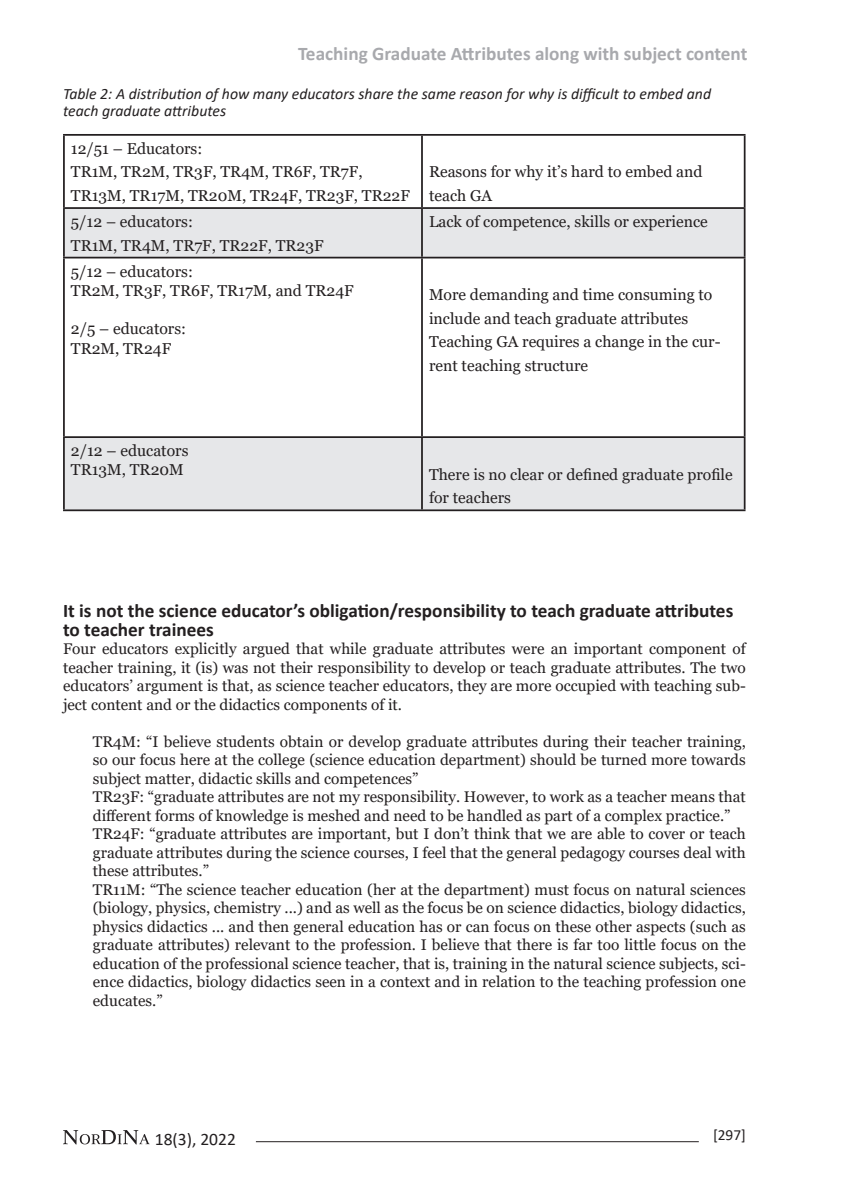
<style>
.page{position:relative;width:844px;height:1191px;background:#fff}
.page>*{position:absolute;margin:0;border:0;box-sizing:border-box;transform-origin:0 0}
.Mellomtittel_2{font:700 19.25px/19.2px "Calibri";color:#231f20}
.Overtekst{font:700 19.25px "Calibri";color:#a8a9ad}
.t1{font:17.5px "Calibri";color:#231f20}
.t2{font:15.75px/23.6px "Georgia";color:#231f20}
.Tabelltekst{font:italic 15.75px/17.5px "Calibri";color:#231f20}
.Brødtekst{font:15.4px/18.6px "Georgia";color:#231f20;text-align:justify}
.t3{font:15.4px "Calibri";color:#231f20}
</style>
<div class="page">
<svg style="left:63px;top:1130px;width:86px;height:14px"></svg>
<hr style="left:256px;top:1141px;width:442px;height:1px;background:#231f20">
<svg style="left:65px;top:209px;width:678px;height:300px"></svg>
<hr style="left:63px;top:134px;width:359px;height:2px;background:#231f20">
<hr style="left:63px;top:136px;width:2px;height:71px;background:#231f20">
<hr style="left:422px;top:134px;width:323px;height:2px;background:#231f20">
<hr style="left:421px;top:136px;width:2px;height:71px;background:#231f20">
<hr style="left:743px;top:136px;width:2px;height:71px;background:#231f20">
<hr style="left:63px;top:207px;width:359px;height:2px;background:#231f20">
<hr style="left:63px;top:209px;width:2px;height:48px;background:#231f20">
<hr style="left:422px;top:207px;width:323px;height:2px;background:#231f20">
<hr style="left:421px;top:209px;width:2px;height:48px;background:#231f20">
<hr style="left:743px;top:209px;width:2px;height:48px;background:#231f20">
<hr style="left:63px;top:257px;width:359px;height:1px;background:#231f20">
<hr style="left:63px;top:258px;width:2px;height:178px;background:#231f20">
<hr style="left:422px;top:257px;width:323px;height:1px;background:#231f20">
<hr style="left:421px;top:258px;width:2px;height:178px;background:#231f20">
<hr style="left:743px;top:258px;width:2px;height:178px;background:#231f20">
<hr style="left:63px;top:436px;width:359px;height:2px;background:#231f20">
<hr style="left:63px;top:438px;width:2px;height:71px;background:#231f20">
<hr style="left:422px;top:436px;width:323px;height:2px;background:#231f20">
<hr style="left:421px;top:438px;width:2px;height:71px;background:#231f20">
<hr style="left:743px;top:438px;width:2px;height:71px;background:#231f20">
<hr style="left:63px;top:509px;width:359px;height:2px;background:#231f20">
<hr style="left:422px;top:509px;width:323px;height:2px;background:#231f20">
<p class="Overtekst" style="left:298px;top:40px;width:450px">Teaching Graduate Attributes along with subject content</p>
<p class="Tabelltekst" style="left:63px;top:84px;width:649px">Table 2: A distribution of how many educators share the same reason for why is difficult to embed and teach graduate attributes</p>
<p class="t2" style="left:71px;top:137px;width:133px">12/51 – Educators:</p>
<p class="t2" style="left:71px;top:160px;width:340px">TR1M, TR2M, TR3F, TR4M, TR6F, TR7F,<br>TR13M, TR17M, TR20M, TR24F, TR23F, TR22F</p>
<p class="t2" style="left:429px;top:160px;width:275px">Reasons for why it’s hard to embed and teach GA</p>
<p class="t2" style="left:71px;top:210px;width:123px">5/12 – educators:</p>
<p class="t2" style="left:71px;top:234px;width:254px">TR1M, TR4M, TR7F, TR22F, TR23F</p>
<p class="t2" style="left:429px;top:210px;width:280px">Lack of competence, skills or experience</p>
<p class="t2" style="left:71px;top:260px;width:123px">5/12 – educators:</p>
<p class="t2" style="left:71px;top:279px;width:284px">TR2M, TR3F, TR6F, TR17M, and TR24F</p>
<p class="t2" style="left:71px;top:317px;width:117px">2/5 – educators:</p>
<p class="t2" style="left:71px;top:337px;width:102px">TR2M, TR24F</p>
<p class="t2" style="left:429px;top:283px;width:285px">More demanding and time consuming to include and teach graduate attributes</p>
<p class="t2" style="left:429px;top:330px;width:293px">Teaching GA requires a change in the cur&shy;rent teaching structure</p>
<p class="t2" style="left:71px;top:439px;width:119px">2/12 – educators</p>
<p class="t2" style="left:71px;top:458px;width:114px">TR13M, TR20M</p>
<p class="t2" style="left:429px;top:463px;width:305px">There is no clear or defined graduate profile for teachers</p>
<p class="Mellomtittel_2" style="left:63px;top:600px;width:671px">It is not the science educator’s obligation/responsibility to teach graduate attributes to teacher trainees</p>
<p class="Brødtekst" style="left:63px;top:640px;width:684px">Four educators explicitly argued that while graduate attributes were an important component of teacher training, it (is) was not their responsibility to develop or teach graduate attributes. The two educators’ argument is that, as science teacher educators, they are more occupied with teaching sub&shy;ject content and or the didactics components of it.</p>
<p class="Brødtekst" style="left:93px;top:732px;width:654px">TR4M: “I believe students obtain or develop graduate attributes during their teacher training, so our focus here at the college (science education department) should be turned more towards subject matter, didactic skills and competences”</p>
<p class="Brødtekst" style="left:93px;top:788px;width:654px">TR23F: “graduate attributes are not my responsibility. However, to work as a teacher means that different forms of knowledge is meshed and need to be handled as part of a complex practice.”</p>
<p class="Brødtekst" style="left:93px;top:825px;width:654px">TR24F: “graduate attributes are important, but I don’t think that we are able to cover or teach graduate attributes during the science courses, I feel that the general pedagogy courses deal with these attributes.”</p>
<p class="Brødtekst" style="left:93px;top:880px;width:654px">TR11M: “The science teacher education (her at the department) must focus on natural sciences (biology, physics, chemistry ...) and as well as the focus be on science didactics, biology didactics, physics didactics ... and then general education has or can focus on these other aspects (such as graduate attributes) relevant to the profession. I believe that there is far too little focus on the education of the professional science teacher, that is, training in the natural science subjects, sci&shy;ence didactics, biology didactics seen in a context and in relation to the teaching profession one educates.”</p>
<p class="t1" style="left:155px;top:1126px;width:83px">18(3), 2022</p>
<p class="t3" style="left:712px;top:1123px;width:34px">[297]</p>
</div>
